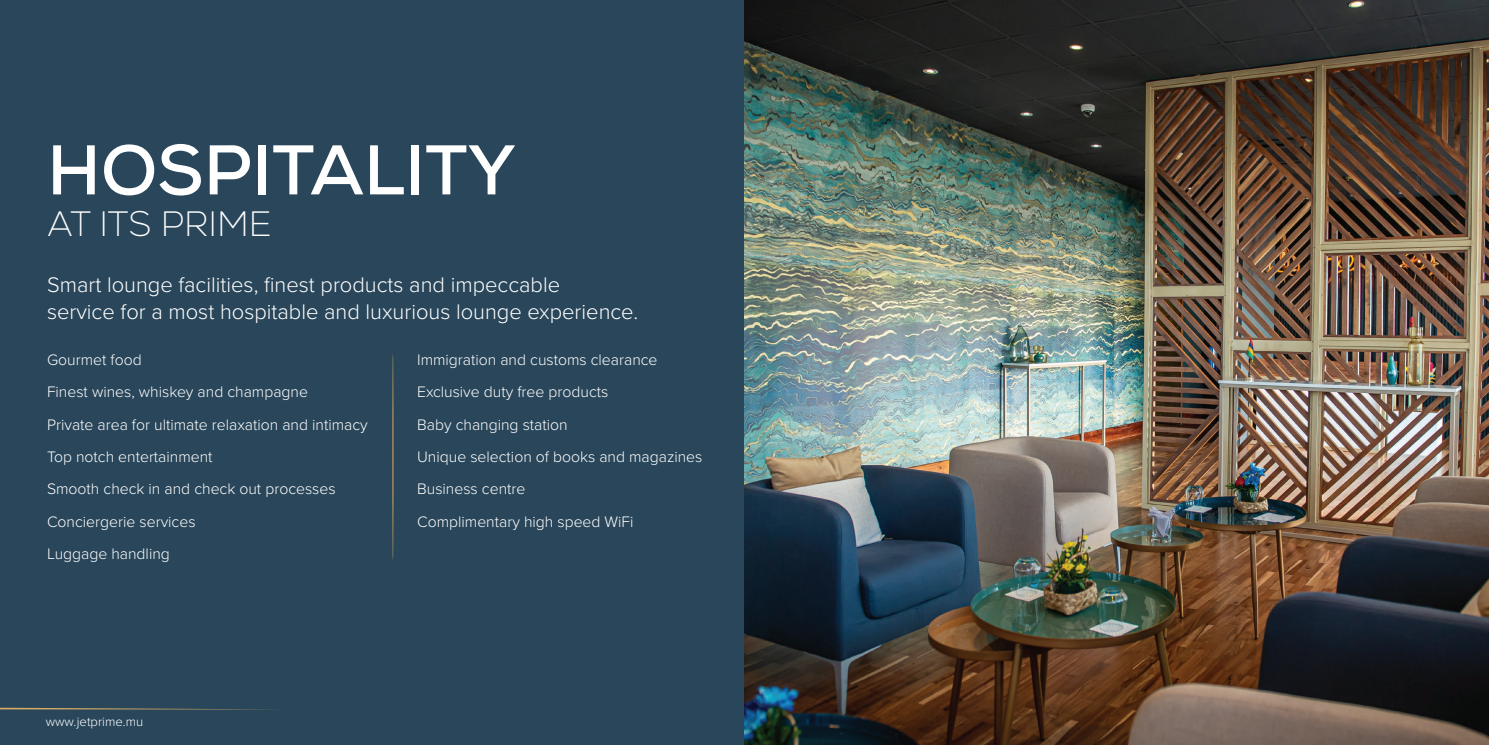
<style>
.page{position:relative;width:1489px;height:745px;background:#fff}
.page>*{position:absolute;margin:0;border:0;box-sizing:border-box;transform-origin:0 0}
.t1{font:700 70px "Nexa";color:#fff}
.t2{font:200 35px "Nexa";color:#fff}
.t3{font:300 21.88px/26.2px "Proxima Nova";color:#fff}
.t4{font:300 15.75px/32.4px "Proxima Nova";color:#fff}
.t5{font:300 13.12px "Proxima Nova";color:#fff}
</style>
<div class="page">
<div style="left:0;top:0;width:1488px;height:744px;background:#29465a"></div>
<img style="left:744px;top:0;width:744px;height:744px">
<hr style="left:392px;top:352px;width:1px;height:208px;background:#d6ab64;border-radius:50%">
<svg style="left:0;top:707px;width:204px;height:2px"></svg>
<h1 class="t1" style="left:47px;top:125px;width:470px">HOSPITALITY</h1>
<h2 class="t2" style="left:47px;top:203px;width:226px">AT ITS PRIME</h2>
<h3 class="t3" style="left:47px;top:270px;width:592px">Smart lounge facilities, finest products and impeccable<br>service for a most hospitable and luxurious lounge experience.</h3>
<p class="t4" style="left:47px;top:342px;width:322px">Gourmet food<br>Finest wines, whiskey and champagne<br>Private area for ultimate relaxation and intimacy<br>Top notch entertainment<br>Smooth check in and check out processes<br>Conciergerie services<br>Luggage handling</p>
<p class="t4" style="left:417px;top:342px;width:287px">Immigration and customs clearance<br>Exclusive duty free products<br>Baby changing station<br>Unique selection of books and magazines<br>Business centre<br>Complimentary high speed WiFi</p>
<p class="t5" style="left:46px;top:711px;width:99px">www.jetprime.mu</p>
</div>
